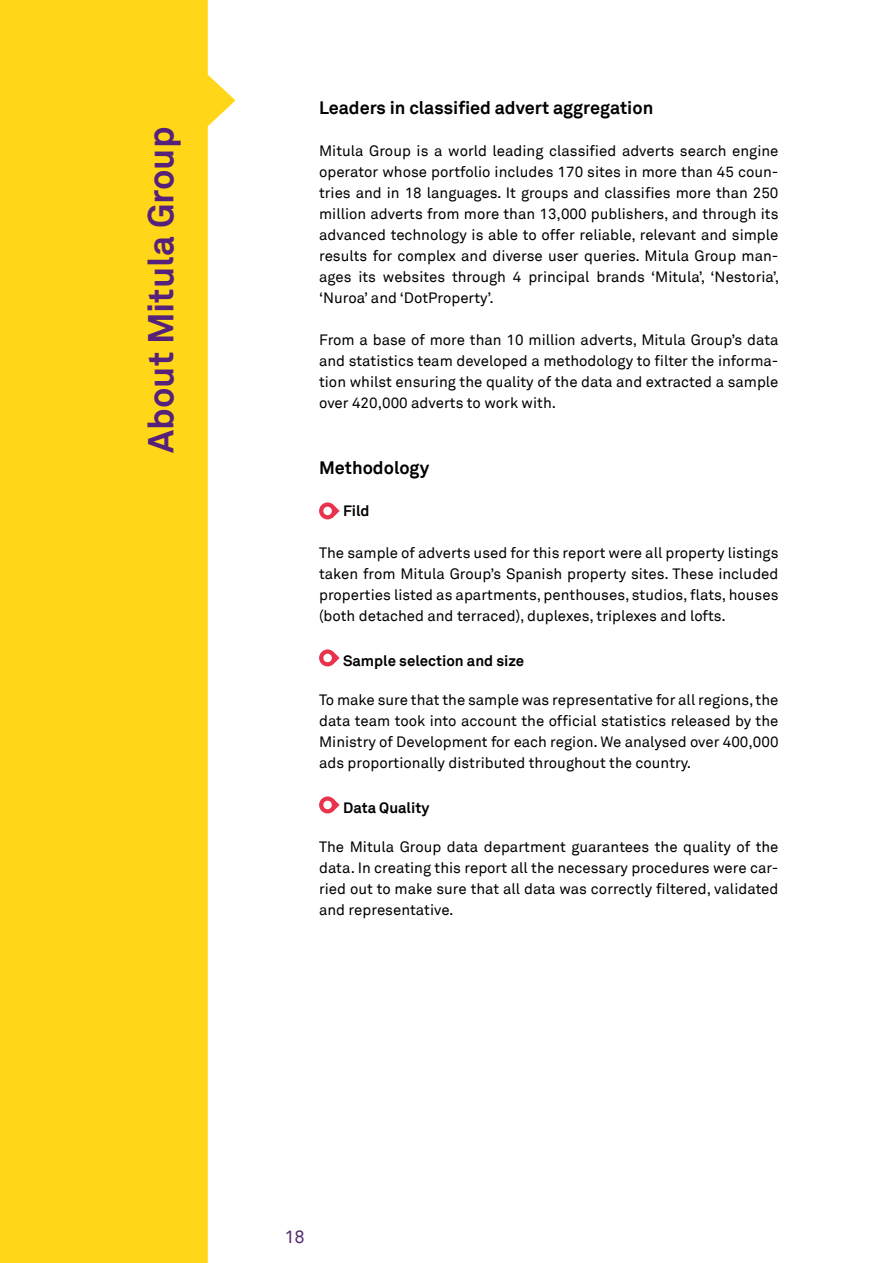
<style>
.page{position:relative;width:893px;height:1263px;background:#fff}
.page>*{position:absolute;margin:0;border:0;box-sizing:border-box;transform-origin:0 0}
.t1{font:700 36px "Akkurat TT";color:#56217a}
.t2{font:700 18px "Akkurat TT";color:#000}
.t3{font:18px "Akkurat TT";color:#552c72}
.t4{font:15px/21px "Akkurat TT";color:#000;text-align:justify}
.t5{font:700 15px "Akkurat TT";color:#000}
</style>
<div class="page">
<svg style="left:0;top:0;width:235px;height:1263px;background:#ffda32"></svg>
<svg style="left:319px;top:502px;width:21px;height:17px"></svg>
<svg style="left:319px;top:649px;width:21px;height:17px"></svg>
<svg style="left:319px;top:796px;width:21px;height:17px"></svg>
<h1 class="t1" style="left:139px;top:453px;width:328px;rotate:-90deg">About Mitula Group</h1>
<p class="t2" style="left:319px;top:97px;width:336px">Leaders in classified advert aggregation</p>
<p class="t4" style="left:319px;top:141px;width:462px">Mitula Group is a world leading classified adverts search engine operator whose portfolio includes 170 sites in more than 45 coun&shy;tries and in 18 languages. It groups and classifies more than 250 million adverts from more than 13,000 publishers, and through its advanced technology is able to offer reliable, relevant and simple results for complex and diverse user queries. Mitula Group man&shy;ages its websites through 4 principal brands ‘Mitula’, ‘Nestoria’, ‘Nuroa’ and ‘DotProperty’.</p>
<p class="t4" style="left:319px;top:330px;width:461px">From a base of more than 10 million adverts, Mitula Group’s data and statistics team developed a methodology to filter the informa&shy;tion whilst ensuring the quality of the data and extracted a sample over 420,000 adverts to work with.</p>
<p class="t2" style="left:319px;top:457px;width:112px">Methodology</p>
<p class="t5" style="left:343px;top:502px;width:28px">Fild</p>
<p class="t4" style="left:319px;top:543px;width:461px">The sample of adverts used for this report were all property listings taken from Mitula Group’s Spanish property sites. These included properties listed as apartments, penthouses, studios, flats, houses (both detached and terraced), duplexes, triplexes and lofts.</p>
<p class="t5" style="left:343px;top:652px;width:183px">Sample selection and size</p>
<p class="t4" style="left:319px;top:690px;width:461px">To make sure that the sample was representative for all regions, the data team took into account the official statistics released by the Ministry of Development for each region. We analysed over 400,000 ads proportionally distributed throughout the country.</p>
<p class="t5" style="left:343px;top:799px;width:88px">Data Quality</p>
<p class="t4" style="left:319px;top:837px;width:461px">The Mitula Group data department guarantees the quality of the data. In creating this report all the necessary procedures were car&shy;ried out to make sure that all data was correctly filtered, validated and representative.</p>
<p class="t3" style="left:284px;top:1226px;width:22px">18</p>
</div>
